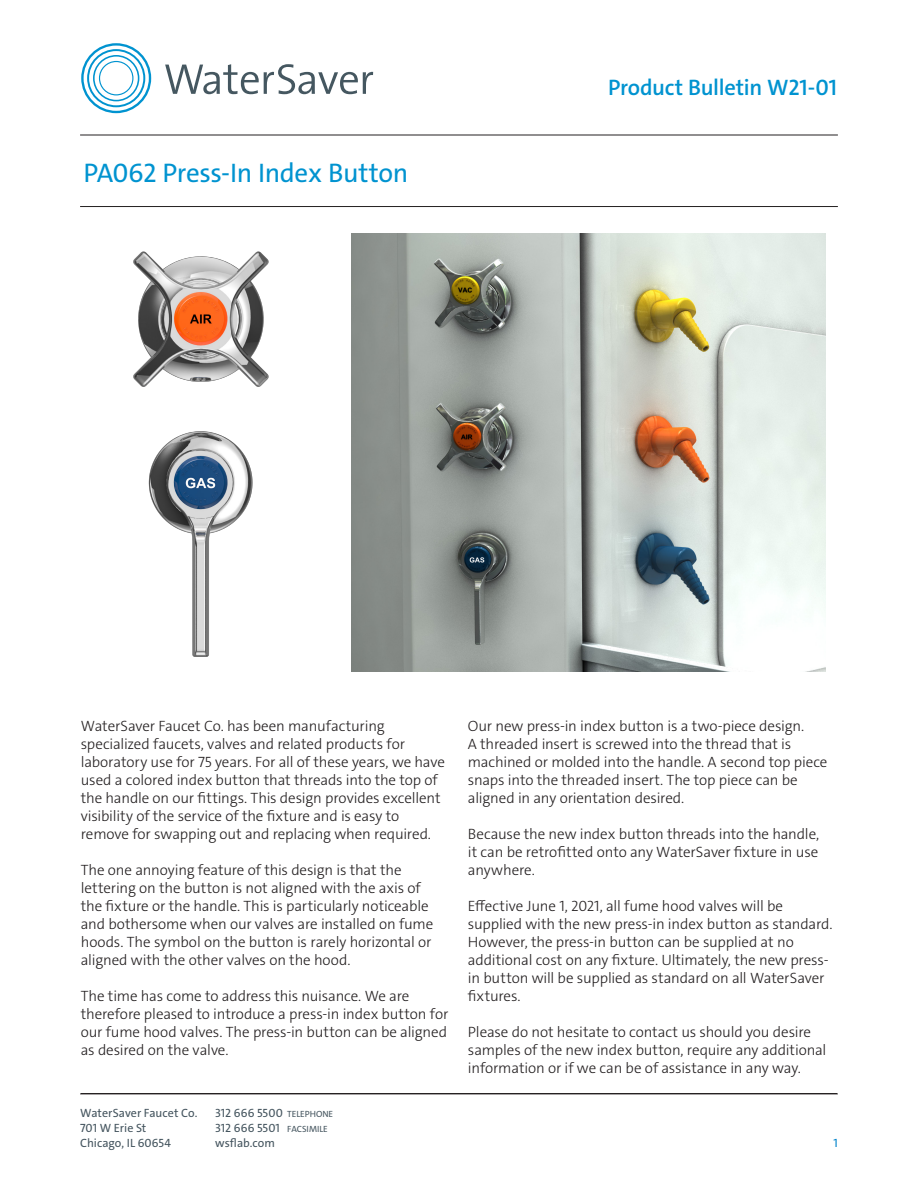
<style>
.page{position:relative;width:918px;height:1188px;background:#fff}
.page>*{position:absolute;margin:0;border:0;box-sizing:border-box;transform-origin:0 0}
.t1{font:27px "The Sans C4 s";letter-spacing:-.015em;color:#0093d0}
.t2{font:600 22.5px "The Sans C4 s";letter-spacing:-.01em;color:#0093d0}
.t3{font:300 15px/18px "The Sans C4 s";letter-spacing:-.005em;color:#231f20}
.t4{font:12px "The Sans C4 s";color:#45555f}
.t5{font:12px "The Sans C4 s";color:#0083ca}
.s1{font-size:9px}
</style>
<div class="page">
<hr style="left:80px;top:1094px;width:758px;height:1px;background:#231f20">
<svg style="left:165px;top:64px;width:208px;height:30px"></svg>
<svg style="left:81px;top:43px;width:70px;height:70px"></svg>
<hr style="left:80px;top:135px;width:758px;height:1px;background:#231f20">
<hr style="left:80px;top:206px;width:758px;height:1px;background:#231f20">
<hr style="left:81px;top:1093px;width:756px;height:1px;background:#231f20">
<img style="left:351px;top:233px;width:475px;height:439px">
<img style="left:148px;top:431px;width:105px;height:226px">
<img style="left:133px;top:251px;width:136px;height:136px">
<p class="t1" style="left:83px;top:155px;width:326px">PA062 Press-In Index Button</p>
<p class="t2" style="left:608px;top:73px;width:231px">Product Bulletin W21-01</p>
<p class="t3" style="left:81px;top:718px;width:366px">WaterSaver Faucet Co. has been manufacturing specialized faucets, valves and related products for laboratory use for 75 years. For all of these years, we have used a colored index button that threads into the top of the handle on our fittings. This design provides excellent visibility of the service of the fixture and is easy to remove for swapping out and replacing when required.</p>
<p class="t3" style="left:81px;top:862px;width:354px">The one annoying feature of this design is that the lettering on the button is not aligned with the axis of the fixture or the handle. This is particularly noticeable and bothersome when our valves are installed on fume hoods. The symbol on the button is rarely horizontal or aligned with the other valves on the hood.</p>
<p class="t3" style="left:81px;top:988px;width:369px">The time has come to address this nuisance. We are therefore pleased to introduce a press-in index button for our fume hood valves. The press-in button can be aligned as desired on the valve.</p>
<p class="t3" style="left:468px;top:718px;width:361px">Our new press-in index button is a two-piece design.<br>A threaded insert is screwed into the thread that is machined or molded into the handle. A second top piece snaps into the threaded insert. The top piece can be aligned in any orientation desired.</p>
<p class="t3" style="left:468px;top:826px;width:353px;text-align:justify">Because the new index button threads into the handle, it can be retrofitted onto any WaterSaver fixture in use anywhere.</p>
<p class="t3" style="left:468px;top:898px;width:366px">Effective June 1, 2021, all fume hood valves will be supplied with the new press-in index button as standard.<br>However, the press-in button can be supplied at no additional cost on any fixture. Ultimately, the new press&shy;in button will be supplied as standard on all WaterSaver fixtures.</p>
<p class="t3" style="left:468px;top:1024px;width:360px">Please do not hesitate to contact us should you desire samples of the new index button, require any additional information or if we can be of assistance in any way.</p>
<p class="t4" style="left:80px;top:1105px;width:119px">WaterSaver Faucet Co.</p>
<p class="t4" style="left:215px;top:1105px;width:120px">312 666 5500 <span class="s1">TELEPHONE</span></p>
<p class="t4" style="left:80px;top:1120px;width:68px">701 W Erie St</p>
<p class="t4" style="left:215px;top:1120px;width:114px">312 666 5501 <span class="s1">FACSIMILE</span></p>
<p class="t4" style="left:80px;top:1135px;width:92px">Chicago, IL 60654</p>
<p class="t4" style="left:215px;top:1135px;width:61px">wsflab.com</p>
<p class="t5" style="left:834px;top:1135px;width:6px">1</p>
</div>
